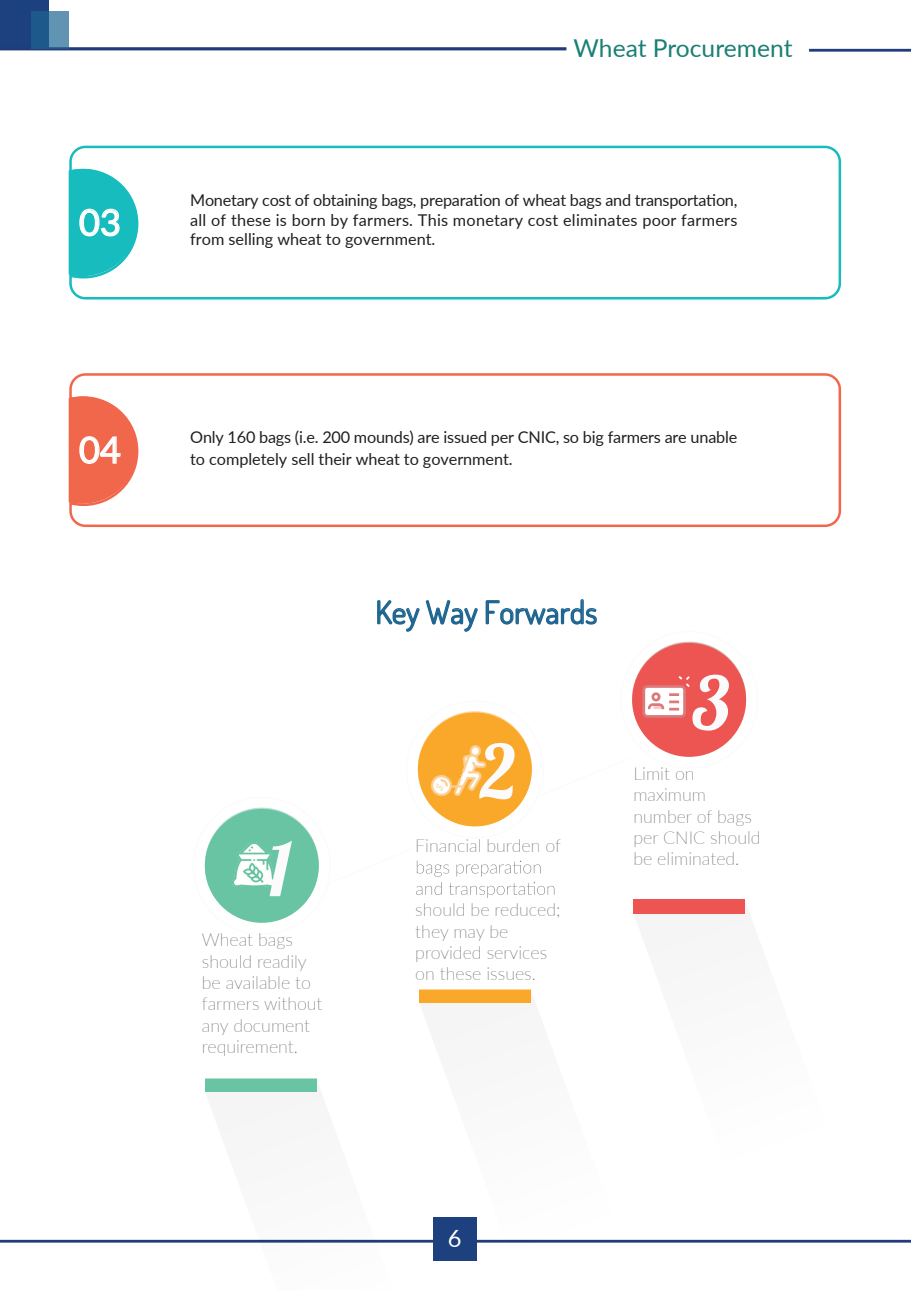
<style>
.page{position:relative;width:911px;height:1290px;background:#fff}
.page>*{position:absolute;margin:0;border:0;box-sizing:border-box;transform-origin:0 0}
.t1{font:36.25px "Lato";color:#fff}
.t2{font:31.5px "Terminal Dosis";color:#1e6591}
.t3{font:24.62px "Lato";color:#1a7f74}
.t4{font:23.75px "Lato";color:#fff}
.t5{font:100 17.88px/21.4px "Lato";color:#636363}
.t6{font:16.25px/19.5px "Lato";letter-spacing:-.005em;color:#231f20}
</style>
<div class="page">
<hr style="left:0;top:1240px;width:911px;height:2px;background:#213c79">
<svg style="left:68px;top:145px;width:774px;height:155px"></svg>
<svg style="left:69px;top:169px;width:68px;height:107px;background:#42c8ca"></svg>
<svg style="left:68px;top:373px;width:774px;height:155px"></svg>
<svg style="left:69px;top:396px;width:68px;height:108px"></svg>
<svg style="left:205px;top:1078px;width:214px;height:165px"></svg>
<svg style="left:419px;top:989px;width:214px;height:272px"></svg>
<svg style="left:633px;top:1239px;width:233px;height:4px"></svg>
<div style="left:205px;top:1078px;width:111px;height:12px;background:#b5dfcf"></div>
<div style="left:205px;top:1079px;width:111px;height:13px;background:#68c4a2"></div>
<div style="left:419px;top:989px;width:111px;height:12px;background:#fed393"></div>
<div style="left:419px;top:990px;width:111px;height:12px;background:#faa82a"></div>
<svg style="left:204px;top:599px;width:543px;height:324px"></svg>
<div style="left:0;top:0;width:49px;height:49px;background:#1d407e"></div>
<hr style="left:0;top:47px;width:566px;height:3px;background:#213c79">
<hr style="left:809px;top:49px;width:102px;height:3px;background:#213c79">
<svg style="left:31px;top:11px;width:37px;height:38px"></svg>
<h1 class="t1" style="left:79px;top:196px;width:44px">03</h1>
<h3 class="t3" style="left:573px;top:30px;width:220px">Wheat Procurement</h3>
<p class="t6" style="left:190px;top:190px;width:549px">Monetary cost of obtaining bags, preparation of wheat bags and transportation, all of these is born by farmers. This monetary cost eliminates poor farmers</p>
<p class="t6" style="left:190px;top:229px;width:247px">from selling wheat to government.</p>
<h1 class="t1" style="left:79px;top:424px;width:44px">04</h1>
<p class="t6" style="left:190px;top:425px;width:548px;line-height:22.5px">Only 160 bags (i.e. 200 mounds) are issued per CNIC, so big farmers are unable to completely sell their wheat to government.</p>
<p class="t5" style="left:202px;top:928px;width:122px">Wheat bags should readily be available to farmers without any document requirement.</p>
<h2 class="t2" style="left:375px;top:591px;width:223px">Key Way Forwards</h2>
<p class="t5" style="left:415px;top:834px;width:147px">Financial burden of</p>
<p class="t5" style="left:415px;top:898px;width:147px">should be reduced; they may be provided services on these issues.</p>
<p class="t5" style="left:633px;top:762px;width:129px">Limit on maximum number of bags per CNIC should be eliminated.</p>
<h3 class="t4" style="left:448px;top:1221px;width:15px">6</h3>
</div>
